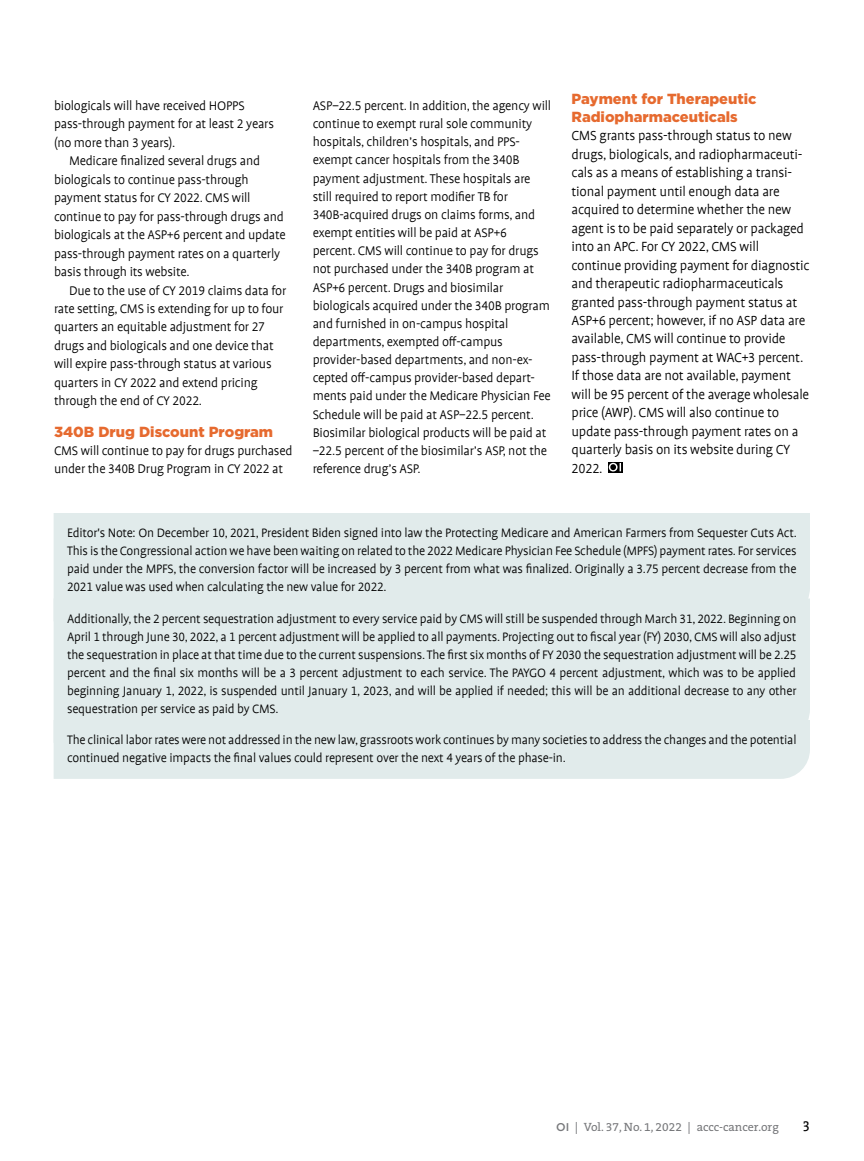
<style>
.page{position:relative;width:864px;height:1161px;background:#fff}
.page>*{position:absolute;margin:0;border:0;box-sizing:border-box;transform-origin:0 0}
.t1{font:300 15px/18.5px "Profile Offc";letter-spacing:-.015em;color:#000}
.t2{font:900 14.7px/18px "Gotham";color:#e66a2f}
.t3{font:300 14.25px/18.1px "Profile Offc";letter-spacing:-.015em;color:#000}
.t4{font:14.25px "The Serif Caps";color:#000}
.t5{font:300 13.8px/18px "Profile Offc";letter-spacing:-.015em;color:#000;text-align:justify}
.t6{font:12px "The Serif B W5 Plain";color:#77787b}
.s1{font-family:"Gotham";font-weight:500;font-size:11.25px}
</style>
<div class="page">
<div style="left:608px;top:462px;width:15px;height:11px;background:#0e0e0e"></div>
<svg style="left:609px;top:463px;width:12px;height:9px"></svg>
<div style="left:54px;top:513px;width:756px;height:85px;background:#e1ebeb"></div>
<div style="left:54px;top:598px;width:756px;height:122px;background:#e1ebeb"></div>
<div style="left:54px;top:720px;width:756px;height:59px;background:#e1ebeb"></div>
<p class="t3" style="left:54px;top:97px;width:221px">biologicals will have received HOPPS pass-through payment for at least 2 years (no more than 3 years).</p>
<p class="t3" style="left:54px;top:153px;width:233px;text-indent:15px">Medicare finalized several drugs and biologicals to continue pass-through payment status for CY 2022. CMS will continue to pay for pass-through drugs and biologicals at the ASP+6 percent and update pass-through payment rates on a quarterly basis through its website.</p>
<p class="t3" style="left:54px;top:282px;width:234px;text-indent:15px">Due to the use of CY 2019 claims data for rate setting, CMS is extending for up to four quarters an equitable adjustment for 27 drugs and biologicals and one device that will expire pass-through status at various quarters in CY 2022 and extend pricing through the end of CY 2022.</p>
<p class="t2" style="left:54px;top:422px;width:221px">340B Drug Discount Program</p>
<p class="t3" style="left:54px;top:442px;width:240px">CMS will continue to pay for drugs purchased under the 340B Drug Program in CY 2022 at</p>
<p class="t3" style="left:313px;top:98px;width:240px">ASP−22.5 percent. In addition, the agency will continue to exempt rural sole community hospitals, children’s hospitals, and PPS&shy;exempt cancer hospitals from the 340B payment adjustment. These hospitals are still required to report modifier TB for 340B-acquired drugs on claims forms, and exempt entities will be paid at ASP+6 percent. CMS will continue to pay for drugs not purchased under the 340B program at ASP+6 percent. Drugs and biosimilar biologicals acquired under the 340B program and furnished in on-campus hospital departments, exempted off-campus provider-based departments, and non-ex&shy;cepted off-campus provider-based depart&shy;ments paid under the Medicare Physician Fee Schedule will be paid at ASP−22.5 percent.<br>Biosimilar biological products will be paid at −22.5 percent of the biosimilar’s ASP, not the reference drug’s ASP.</p>
<p class="t2" style="left:572px;top:90px;width:186px">Payment for Therapeutic<br>Radiopharmaceuticals</p>
<p class="t1" style="left:572px;top:128px;width:240px">CMS grants pass-through status to new drugs, biologicals, and radiopharmaceuti&shy;cals as a means of establishing a transi&shy;tional payment until enough data are acquired to determine whether the new agent is to be paid separately or packaged into an APC. For CY 2022, CMS will continue providing payment for diagnostic and therapeutic radiopharmaceuticals granted pass-through payment status at ASP+6 percent; however, if no ASP data are available, CMS will continue to provide pass-through payment at WAC+3 percent.<br>If those data are not available, payment will be 95 percent of the average wholesale price (AWP). CMS will also continue to update pass-through payment rates on a quarterly basis on its website during CY 2022.</p>
<p class="t5" style="left:67px;top:525px;width:731px">Editor's Note: On December 10, 2021, President Biden signed into law the Protecting Medicare and American Farmers from Sequester Cuts Act.<br>This is the Congressional action we have been waiting on related to the 2022 Medicare Physician Fee Schedule (MPFS) payment rates. For services paid under the MPFS, the conversion factor will be increased by 3 percent from what was finalized. Originally a 3.75 percent decrease from the 2021 value was used when calculating the new value for 2022.</p>
<p class="t5" style="left:67px;top:611px;width:731px">Additionally, the 2 percent sequestration adjustment to every service paid by CMS will still be suspended through March 31, 2022. Beginning on April 1 through June 30, 2022, a 1 percent adjustment will be applied to all payments. Projecting out to fiscal year (FY) 2030, CMS will also adjust the sequestration in place at that time due to the current suspensions. The first six months of FY 2030 the sequestration adjustment will be 2.25 percent and the final six months will be a 3 percent adjustment to each service. The PAYGO 4 percent adjustment, which was to be applied beginning January 1, 2022, is suspended until January 1, 2023, and will be applied if needed; this will be an additional decrease to any other sequestration per service as paid by CMS.</p>
<p class="t5" style="left:67px;top:732px;width:731px">The clinical labor rates were not addressed in the new law, grassroots work continues by many societies to address the changes and the potential continued negative impacts the final values could represent over the next 4 years of the phase-in.</p>
<p class="t6" style="left:556px;top:1119px;width:224px"><span class="s1">OI</span> | Vol. 37, No. 1, 2022 | accc-cancer.org</p>
<p class="t4" style="left:803px;top:1114px;width:9px">3</p>
</div>
